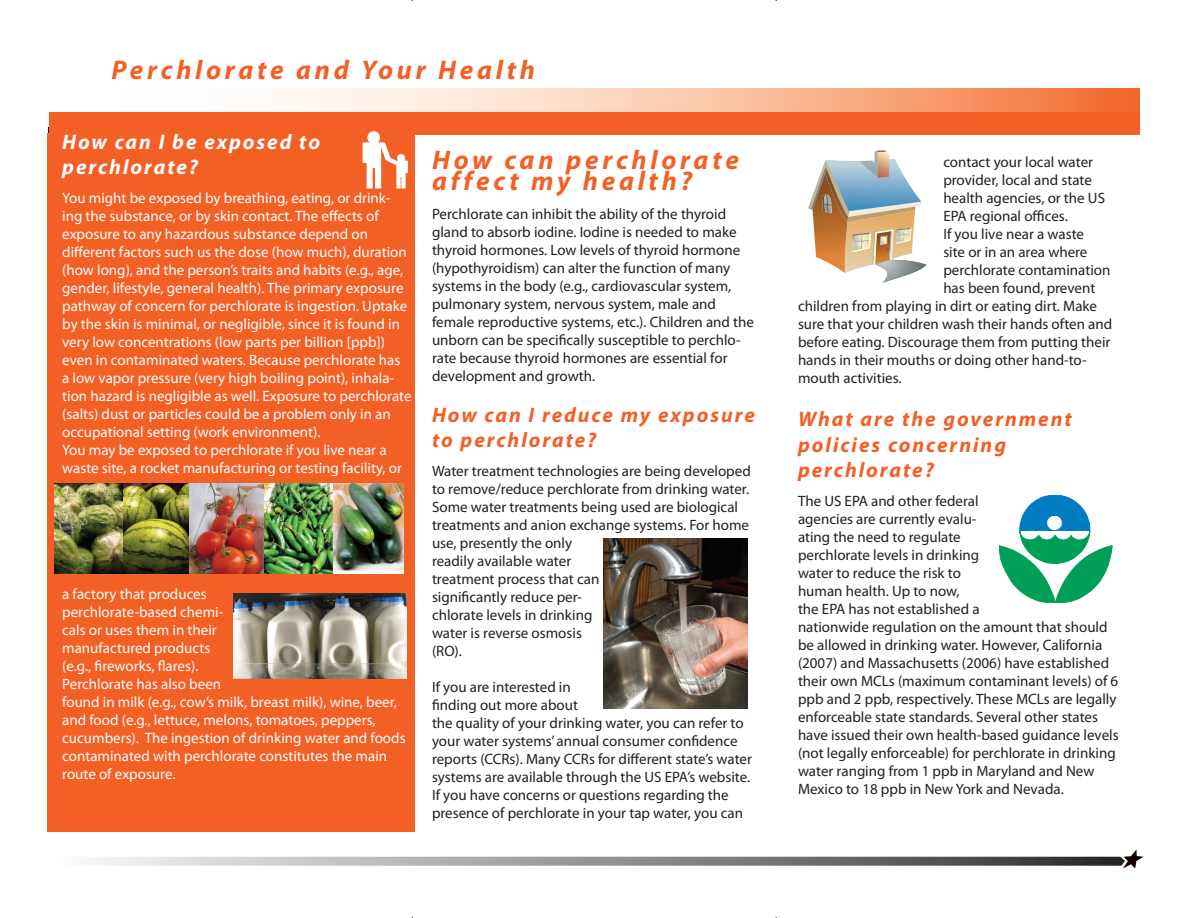
<style>
.page{position:relative;width:1188px;height:918px;background:#fff}
.page>*{position:absolute;margin:0;border:0;box-sizing:border-box;transform-origin:0 0}
.t1{font:italic 700 27px/21px "Myriad Pro";letter-spacing:.14em;color:#f26026}
.t2{font:italic 700 21px/25.2px "Myriad Pro";letter-spacing:.09em;color:#f26026}
.t3{font:italic 700 21px/25.2px "Myriad Pro";letter-spacing:.09em;color:#fff}
.t4{font:15px/18px "Myriad Pro";color:#231f20}
.t5{font:15px/18px "Myriad Pro";color:#fff}
</style>
<div class="page">
<svg style="left:96px;top:849px;width:1048px;height:19px"></svg>
<svg style="left:284px;top:88px;width:855px;height:24px;background:#fabfa0"></svg>
<div style="left:49px;top:112px;width:1090px;height:23px;background:#f26026"></div>
<div style="left:47px;top:133px;width:367px;height:699px;background:#f26026"></div>
<img style="left:54px;top:484px;width:69px;height:90px">
<img style="left:123px;top:484px;width:67px;height:90px">
<img style="left:190px;top:484px;width:75px;height:90px">
<img style="left:265px;top:484px;width:68px;height:90px">
<div style="left:333px;top:483px;width:74px;height:91px;background:#fff"></div>
<img style="left:333px;top:483px;width:71px;height:88px">
<div style="left:1px;top:211px;width:13px;height:12px;border:2px solid #fff;border-radius:50%"></div>
<svg style="left:3px;top:221px;width:9px;height:2px"></svg>
<svg style="left:999px;top:495px;width:113px;height:108px"></svg>
<div style="left:363px;top:142px;width:5px;height:21px;border:2px solid #fff"></div>
<div style="left:368px;top:132px;width:11px;height:11px;background:#fff;border-radius:50%"></div>
<div style="left:367px;top:131px;width:13px;height:13px;border:2px solid #fff;border-radius:50%"></div>
<div style="left:404px;top:161px;width:4px;height:12px;border:2px solid #fff"></div>
<svg style="left:366px;top:141px;width:41px;height:48px"></svg>
<svg style="left:808px;top:150px;width:119px;height:133px"></svg>
<img style="left:604px;top:538px;width:143px;height:171px">
<img style="left:234px;top:593px;width:172px;height:85px">
<hr style="left:404px;top:483px;width:4px;height:94px;background:#f26026">
<h1 class="t1" style="left:111px;top:59px;width:425px">Perchlorate and Your Health</h1>
<h2 class="t3" style="left:62px;top:129px;width:259px">How can I be exposed to perchlorate?</h2>
<p class="t5" style="left:62px;top:189px;width:351px">You might be exposed by breathing, eating, or drink&shy;ing the substance, or by skin contact. The effects of exposure to any hazardous substance depend on different factors such us the dose (how much), duration (how long), and the person’s traits and habits (e.g., age, gender, lifestyle, general health). The primary exposure pathway of concern for perchlorate is ingestion. Uptake by the skin is minimal, or negligible, since it is found in very low concentrations (low parts per billion [ppb]) even in contaminated waters. Because perchlorate has<br>a low vapor pressure (very high boiling point), inhala&shy;tion hazard is negligible as well. Exposure to perchlorate (salts) dust or particles could be a problem only in an occupational setting (work environment).<br>You may be exposed to perchlorate if you live near a waste site, a rocket manufacturing or testing facility, or</p>
<p class="t5" style="left:62px;top:585px;width:345px">a factory that produces<br>perchlorate-based chemi-<br>cals or uses them in their<br>manufactured products<br>(e.g., fireworks, flares).<br>Perchlorate has also been<br>found in milk (e.g., cow’s milk, breast milk), wine, beer, and food (e.g., lettuce, melons, tomatoes, peppers, cucumbers). The ingestion of drinking water and foods contaminated with perchlorate constitutes the main route of exposure.</p>
<h1 class="t1" style="left:432px;top:148px;width:308px">How can perchlorate affect my health?</h1>
<p class="t4" style="left:432px;top:204px;width:324px">Perchlorate can inhibit the ability of the thyroid gland to absorb iodine. Iodine is needed to make thyroid hormones. Low levels of thyroid hormone (hypothyroidism) can alter the function of many systems in the body (e.g., cardiovascular system, pulmonary system, nervous system, male and female reproductive systems, etc.). Children and the unborn can be specifically susceptible to perchlo&shy;rate because thyroid hormones are essential for development and growth.</p>
<h2 class="t2" style="left:432px;top:402px;width:324px">How can I reduce my exposure to perchlorate?</h2>
<p class="t4" style="left:432px;top:462px;width:320px">Water treatment technologies are being developed to remove/reduce perchlorate from drinking water.<br>Some water treatments being used are biological treatments and anion exchange systems. For home use, presently the only<br>readily available water<br>treatment process that can<br>significantly reduce per-<br>chlorate levels in drinking<br>water is reverse osmosis<br>(RO).</p>
<p class="t4" style="left:432px;top:678px;width:322px">If you are interested in<br>finding out more about<br>the quality of your drinking water, you can refer to your water systems’ annual consumer confidence reports (CCRs). Many CCRs for different state’s water systems are available through the US EPA’s website.<br>If you have concerns or questions regarding the presence of perchlorate in your tap water, you can</p>
<p class="t4" style="left:943px;top:153px;width:151px">contact your local water</p>
<p class="t4" style="left:943px;top:171px;width:150px">provider, local and state</p>
<p class="t4" style="left:943px;top:189px;width:163px">health agencies, or the US</p>
<p class="t4" style="left:943px;top:207px;width:126px">EPA regional offices.</p>
<p class="t4" style="left:943px;top:225px;width:142px">If you live near a waste</p>
<p class="t4" style="left:943px;top:243px;width:146px">site or in an area where</p>
<p class="t4" style="left:943px;top:261px;width:169px">perchlorate contamination</p>
<p class="t4" style="left:943px;top:279px;width:153px">has been found, prevent</p>
<p class="t4" style="left:798px;top:297px;width:301px">children from playing in dirt or eating dirt. Make</p>
<p class="t4" style="left:798px;top:315px;width:316px">sure that your children wash their hands often and</p>
<p class="t4" style="left:798px;top:333px;width:314px">before eating. Discourage them from putting their</p>
<p class="t4" style="left:798px;top:351px;width:290px">hands in their mouths or doing other hand-to-</p>
<p class="t4" style="left:798px;top:369px;width:105px">mouth activities.</p>
<h2 class="t2" style="left:798px;top:406px;width:275px">What are the government policies concerning perchlorate?</h2>
<p class="t4" style="left:798px;top:491px;width:322px">The US EPA and other federal<br>agencies are currently evalu-<br>ating the need to regulate<br>perchlorate levels in drinking<br>water to reduce the risk to<br>human health. Up to now,<br>the EPA has not established a<br>nationwide regulation on the amount that should be allowed in drinking water. However, California (2007) and Massachusetts (2006) have established their own MCLs (maximum contaminant levels) of 6 ppb and 2 ppb, respectively. These MCLs are legally enforceable state standards. Several other states have issued their own health-based guidance levels (not legally enforceable) for perchlorate in drinking water ranging from 1 ppb in Maryland and New Mexico to 18 ppb in New York and Nevada.</p>
</div>
